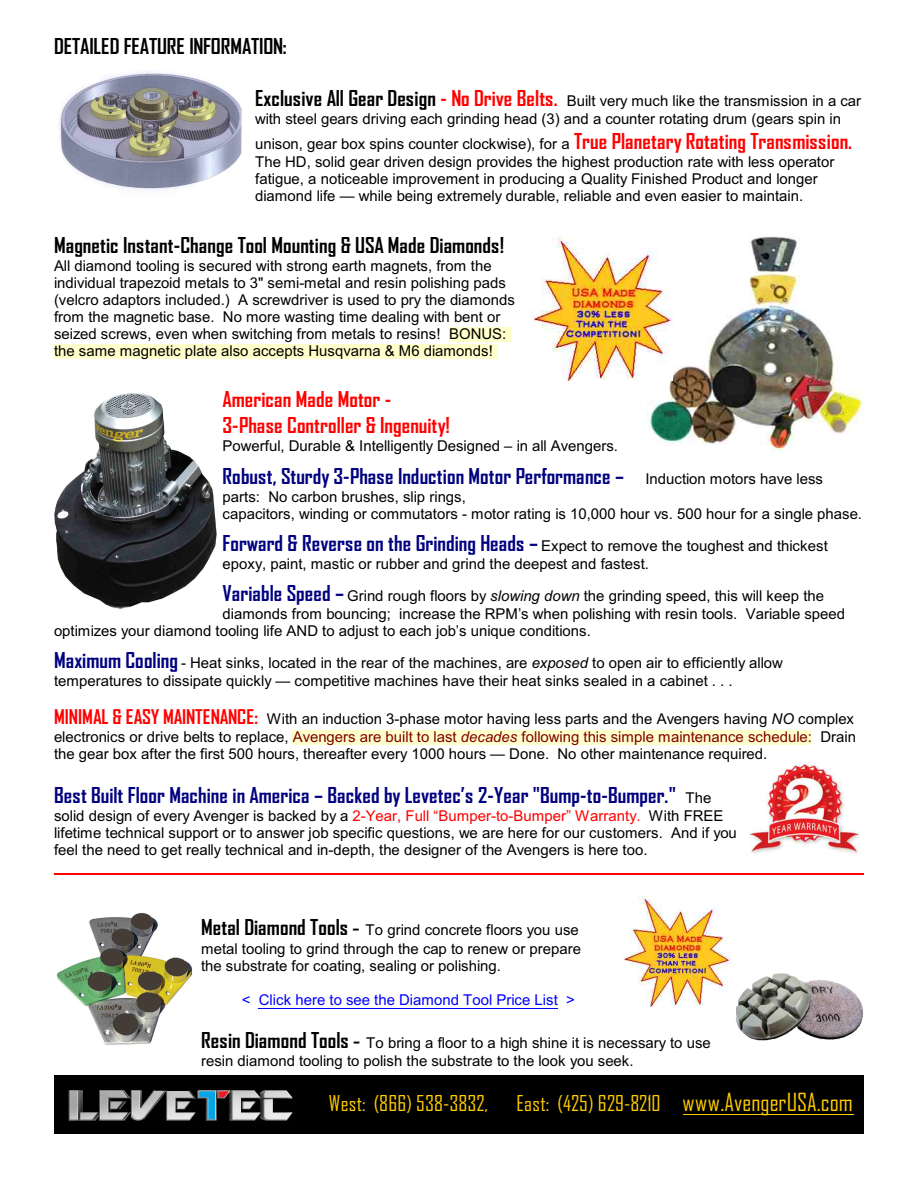
<style>
.page{position:relative;width:918px;height:1188px;background:#fff}
.page>*{position:absolute;margin:0;border:0;box-sizing:border-box;transform-origin:0 0}
.t1{font:700 21px "Agency FB";color:#000080}
.t2{font:700 21px "Agency FB";color:#000}
.t3{font:21px "Agency FB";letter-spacing:.005em;color:#fc0}
.t4{font:700 21px/25.8px "Agency FB";letter-spacing:.005em;color:#f00}
.t5{font:15px/17.1px "Arial";color:#000}
.t6{font:15px "Arial";color:#00f}
.s1{font-family:"Agency FB";font-weight:700;font-size:21px}
.s2{font-family:"Agency FB";font-weight:700;font-size:21px;color:#f00}
.s3{font-family:"Arial";font-weight:400;font-size:15px;color:#000}
.s4{font-family:"Agency FB";font-weight:700;font-size:21px;color:#000080}
.s5{font-style:italic}
.s6{font-family:"Agency FB";font-weight:700;font-size:19.5px;color:#f00}
.s7{color:#800000}
.s8{font-style:italic;color:#800000}
.s9{color:#f00}
.s10{font-size:21px}
.s11{font-size:24px}
</style>
<div class="page">
<img style="left:59px;top:72px;width:183px;height:120px">
<img style="left:648px;top:236px;width:215px;height:217px">
<img style="left:532px;top:238px;width:140px;height:143px">
<img style="left:54px;top:392px;width:162px;height:217px">
<img style="left:749px;top:762px;width:111px;height:92px">
<img style="left:56px;top:913px;width:137px;height:132px">
<img style="left:623px;top:896px;width:108px;height:110px">
<img style="left:736px;top:973px;width:127px;height:68px">
<div style="left:54px;top:1076px;width:810px;height:58px;background:#000"></div>
<img style="left:68px;top:1089px;width:225px;height:32px">
<hr style="left:683px;top:1114px;width:171px;height:1px;background:#fc0">
<div style="left:449px;top:327px;width:62px;height:15px;background:#ffc"></div>
<div style="left:54px;top:344px;width:443px;height:15px;background:#ffc"></div>
<div style="left:293px;top:730px;width:168px;height:15px;background:#ffc"></div>
<div style="left:461px;top:730px;width:57px;height:15px;background:#ffc"></div>
<div style="left:518px;top:730px;width:294px;height:15px;background:#ffc"></div>
<hr style="left:259px;top:1008px;width:299px;height:1px;background:#00f">
<hr style="left:54px;top:873px;width:810px;height:2px;background:#f00">
<h1 class="t2" style="left:54px;top:38px;width:234px">DETAILED FEATURE INFORMATION:</h1>
<p class="t5" style="left:255px;top:93px;width:608px;line-height:18px"><span class="s1">Exclusive All Gear Design</span> <span class="s2">- No Drive Belts.</span> Built very much like the transmission in a car with steel gears driving each grinding head (3) and a counter rotating drum (gears spin in</p>
<p class="t5" style="left:255px;top:136px;width:599px">unison, gear box spins counter clockwise), for a <span class="s2">True Planetary Rotating Transmission.<br></span>The HD, solid gear driven design provides the highest production rate with less operator fatigue, a noticeable improvement in producing a Quality Finished Product and longer diamond life — while being extremely durable, reliable and even easier to maintain.</p>
<h1 class="t2" style="left:54px;top:236px;width:452px">Magnetic Instant-Change Tool Mounting &amp; USA Made Diamonds!</h1>
<p class="t5" style="left:54px;top:258px;width:462px">All diamond tooling is secured with strong earth magnets, from the individual trapezoid metals to 3" semi-metal and resin polishing pads (velcro adaptors included.) A screwdriver is used to pry the diamonds from the magnetic base. No more wasting time dealing with bent or seized screws, even when switching from metals to resins! BONUS: the same magnetic plate also accepts Husqvarna &amp; M6 diamonds!</p>
<h1 class="t4" style="left:223px;top:388px;width:229px">American Made Motor -<br>3-Phase Controller &amp; Ingenuity!</h1>
<p class="t5" style="left:223px;top:439px;width:397px">Powerful, Durable &amp; Intelligently Designed – in all Avengers.</p>
<h1 class="t1" style="left:223px;top:468px;width:602px">Robust, Sturdy 3-Phase Induction Motor Performance – <span class="s3">Induction motors have less</span></h1>
<p class="t5" style="left:223px;top:490px;width:641px">parts: No carbon brushes, slip rings,<br>capacitors, winding or commutators - motor rating is 10,000 hour vs. 500 hour for a single phase.</p>
<p class="t5" style="left:223px;top:538px;width:607px;line-height:18px"><span class="s4">Forward &amp; Reverse on the Grinding Heads –</span> Expect to remove the toughest and thickest epoxy, paint, mastic or rubber and grind the deepest and fastest.</p>
<p class="t5" style="left:223px;top:589px;width:603px"><span class="s4">Variable Speed –</span> Grind rough floors by <span class="s5">slowing down</span> the grinding speed, this will keep the</p>
<p class="t5" style="left:223px;top:607px;width:624px">diamonds from bouncing; increase the RPM’s when polishing with resin tools. Variable speed</p>
<p class="t5" style="left:54px;top:624px;width:538px">optimizes your diamond tooling life AND to adjust to each job’s unique conditions.</p>
<p class="t5" style="left:54px;top:655px;width:731px;line-height:18px"><span class="s4">Maximum Cooling</span> - Heat sinks, located in the rear of the machines, are <span class="s5">exposed</span> to open air to efficiently allow temperatures to dissipate quickly — competitive machines have their heat sinks sealed in a cabinet . . .</p>
<p class="t5" style="left:54px;top:711px;width:804px;line-height:17.5px"><span class="s6">MINIMAL &amp; EASY MAINTENANCE:</span> With an induction 3-phase motor having less parts and the Avengers having <span class="s5">NO</span> complex electronics or drive belts to replace, <span class="s7">Avengers are built to last</span> <span class="s8">decades</span> <span class="s7">following this simple maintenance schedule:</span> Drain the gear box after the first 500 hours, thereafter every 1000 hours — Done. No other maintenance required.</p>
<h1 class="t1" style="left:54px;top:787px;width:659px">Best Built Floor Machine in America – Backed by Levetec’s 2-Year "Bump-to-Bumper." <span class="s3">The</span></h1>
<p class="t5" style="left:54px;top:809px;width:684px">solid design of every Avenger is backed by a <span class="s9">2-Year, Full “Bumper-to-Bumper” Warranty.</span> With FREE lifetime technical support or to answer job specific questions, we are here for our customers. And if you feel the need to get really technical and in-depth, the designer of the Avengers is here too.</p>
<p class="t5" style="left:201px;top:922px;width:382px;line-height:18.6px"><span class="s1">Metal Diamond Tools</span> <span class="s10">-</span> To grind concrete floors you use metal tooling to grind through the cap to renew or prepare</p>
<p class="t5" style="left:201px;top:958px;width:302px">the substrate for coating, sealing or polishing.</p>
<p class="t6" style="left:242px;top:994px;width:335px">&lt; Click here to see the Diamond Tool Price List &gt;</p>
<p class="t5" style="left:201px;top:1035px;width:511px;line-height:18.6px"><span class="s1">Resin Diamond Tools</span> <span class="s10">-</span> To bring a floor to a high shine it is necessary to use resin diamond tooling to polish the substrate to the look you seek.</p>
<h1 class="t3" style="left:329px;top:1095px;width:161px">West: (866) 538-3832,</h1>
<h1 class="t3" style="left:517px;top:1095px;width:338px">East: (425) 629-8210 <span class="s11">www.AvengerUSA.com</span></h1>
</div>
